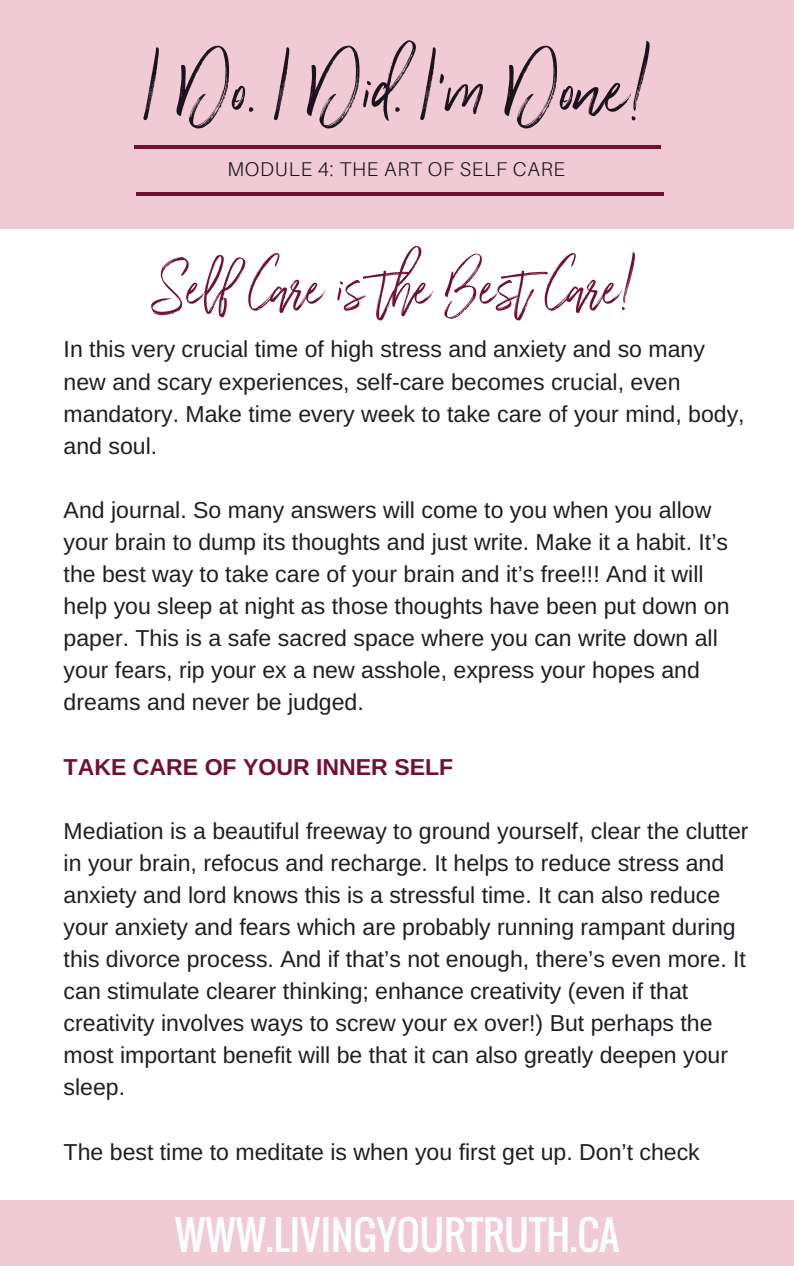
<style>
.page{position:relative;width:794px;height:1266px;background:#fff}
.page>*{position:absolute;margin:0;border:0;box-sizing:border-box;transform-origin:0 0}
.t1{font:127.73px "Wilderness Typeface";color:#1c121e}
.t2{font:92.93px "Wilderness Typeface";color:#711032}
.t3{font:39.83px "Oswald";color:#fff}
.t4{font:23.02px/32.1px "Arimo";color:#1c2024}
.t5{font:700 23.02px "Arimo";color:#711032}
.t6{font:300 19.88px "Aileron";letter-spacing:.04em;color:#1c121e}
</style>
<div class="page">
<div style="left:0;top:0;width:793px;height:229px;background:#f0cad5"></div>
<hr style="left:133px;top:145px;width:20px;height:3px;background:#711032">
<hr style="left:640px;top:145px;width:20px;height:3px;background:#711032">
<hr style="left:153px;top:145px;width:137px;height:3px;background:#711032">
<hr style="left:290px;top:145px;width:137px;height:3px;background:#711032">
<hr style="left:427px;top:145px;width:138px;height:3px;background:#711032">
<hr style="left:564px;top:145px;width:77px;height:3px;background:#711032">
<hr style="left:136px;top:193px;width:20px;height:3px;background:#711032">
<hr style="left:643px;top:193px;width:20px;height:3px;background:#711032">
<hr style="left:156px;top:193px;width:137px;height:3px;background:#711032">
<hr style="left:293px;top:193px;width:137px;height:3px;background:#711032">
<hr style="left:430px;top:193px;width:137px;height:3px;background:#711032">
<hr style="left:567px;top:193px;width:77px;height:3px;background:#711032">
<div style="left:0;top:1200px;width:793px;height:66px;background:#f0cad5"></div>
<h1 class="t1" style="left:145px;top:4px;width:509px">I Do. I Did. I'm Done!</h1>
<p class="t6" style="left:227px;top:157px;width:339px">MODULE 4: THE ART OF SELF CARE</p>
<h2 class="t2" style="left:156px;top:225px;width:482px">Self Care is theBest Care!</h2>
<p class="t4" style="left:64px;top:333px;width:682px">In this very crucial time of high stress and anxiety and so many new and scary experiences, self-care becomes crucial, even mandatory. Make time every week to take care of your mind, body, and soul.</p>
<p class="t4" style="left:64px;top:494px;width:667px">And journal. So many answers will come to you when you allow your brain to dump its thoughts and just write. Make it a habit. It’s the best way to take care of your brain and it’s free!!! And it will help you sleep at night as those thoughts have been put down on paper. This is a safe sacred space where you can write down all your fears, rip your ex a new asshole, express your hopes and dreams and never be judged.</p>
<p class="t5" style="left:64px;top:754px;width:391px">TAKE CARE OF YOUR INNER SELF</p>
<p class="t4" style="left:64px;top:814px;width:686px">Mediation is a beautiful freeway to ground yourself, clear the clutter in your brain, refocus and recharge. It helps to reduce stress and anxiety and lord knows this is a stressful time. It can also reduce your anxiety and fears which are probably running rampant during this divorce process. And if that’s not enough, there’s even more. It can stimulate clearer thinking; enhance creativity (even if that creativity involves ways to screw your ex over!) But perhaps the most important benefit will be that it can also greatly deepen your sleep.</p>
<p class="t4" style="left:64px;top:1135px;width:637px">The best time to meditate is when you first get up. Don’t check</p>
<h3 class="t3" style="left:175px;top:1204px;width:445px">WWW.LIVINGYOURTRUTH.CA</h3>
</div>
